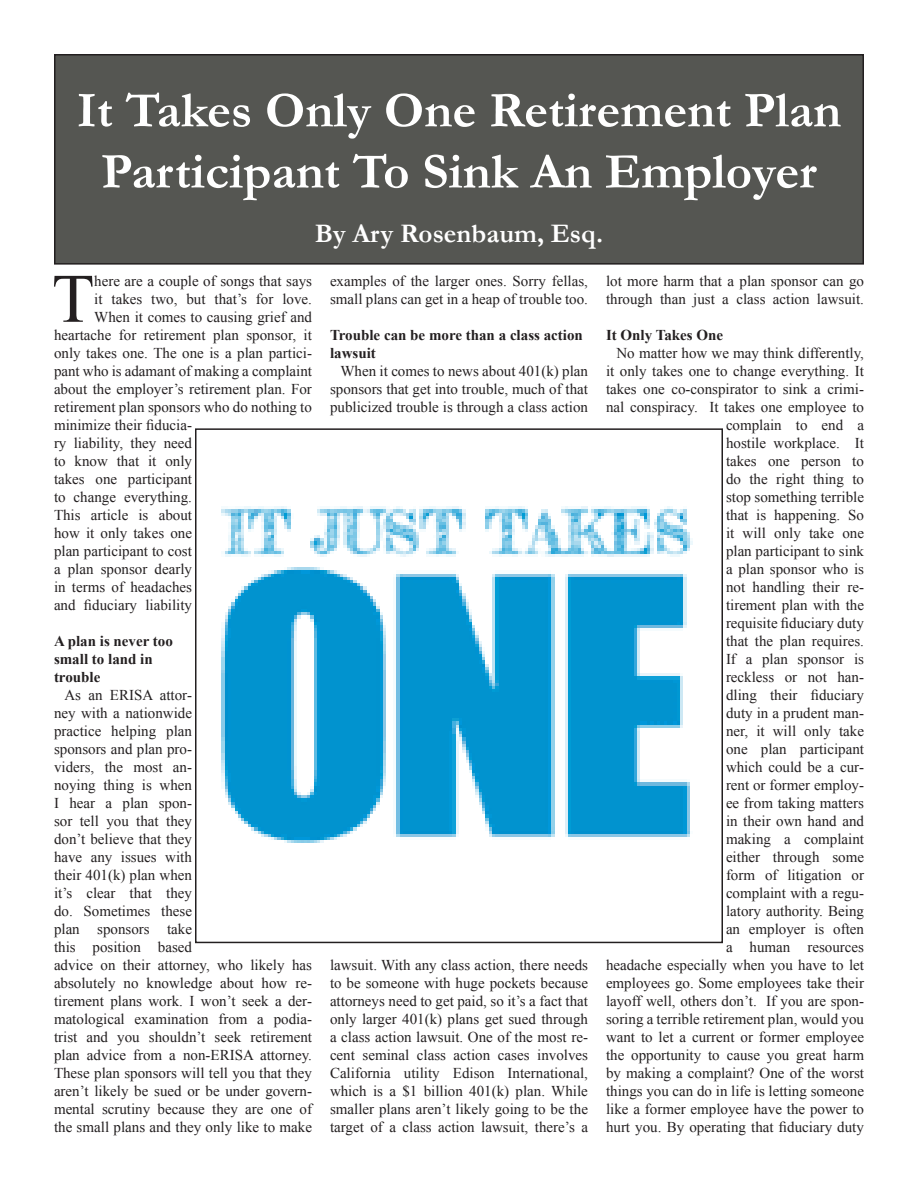
<style>
.page{position:relative;width:918px;height:1188px;background:#fff}
.page>*{position:absolute;margin:0;border:0;box-sizing:border-box;transform-origin:0 0}
.t1{font:69.3px "Times New Roman";color:#231f20}
.t2{font:700 51px/61.2px "Garamond";color:#fff;text-align:center}
.t3{font:700 27px "Garamond";color:#fff}
.t4{font:15px/18px "Times New Roman";color:#231f20}
.t5{font:700 15px/18px "Times New Roman";color:#231f20}
</style>
<div class="page">
<div style="left:55px;top:55px;width:808px;height:209px;background:#555652"></div>
<div style="left:54px;top:54px;width:810px;height:211px;border:2px solid #231f20"></div>
<img style="left:221px;top:506px;width:472px;height:337px">
<div style="left:195px;top:428px;width:528px;height:515px;border:2px solid #231f20"></div>
<p class="t2" style="left:77px;top:79px;width:766px">It Takes Only One Retirement Plan<br>Participant To Sink An Employer</p>
<p class="t3" style="left:315px;top:217px;width:290px">By Ary Rosenbaum, Esq.</p>
<p class="t1" style="left:52px;top:252px;width:44px">T</p>
<p class="t4" style="left:94px;top:272px;width:219px">here are a couple of songs that says</p>
<p class="t4" style="left:330px;top:272px;width:260px">examples of the larger ones. Sorry fellas, small plans can get in a heap of trouble too.</p>
<p class="t5" style="left:330px;top:325px;width:254px">Trouble can be more than a class action lawsuit</p>
<p class="t4" style="left:330px;top:362px;width:260px;text-align:justify;text-indent:10px">When it comes to news about 401(k) plan sponsors that get into trouble, much of that publicized trouble is through a class action</p>
<p class="t4" style="left:606px;top:272px;width:260px">lot more harm that a plan sponsor can go through than just a class action lawsuit.</p>
<p class="t5" style="left:606px;top:325px;width:119px">It Only Takes One</p>
<p class="t4" style="left:606px;top:344px;width:260px;text-align:right">No matter how we may think differently, it only takes one to change everything. It takes one co-conspirator to sink a crimi&shy;nal conspiracy. It takes one employee to complain to end a<br>hostile workplace. It<br>takes one person to<br>do the right thing to<br>stop something terrible<br>that is happening. So<br>it will only take one<br>plan participant to sink<br>a plan sponsor who is<br>not handling their re-<br>tirement plan with the<br>requisite fiduciary duty<br>that the plan requires.<br>If a plan sponsor is<br>reckless or not han-<br>dling their fiduciary<br>duty in a prudent man-<br>ner, it will only take<br>one plan participant<br>which could be a cur-<br>rent or former employ-<br>ee from taking matters<br>in their own hand and<br>making a complaint<br>either through some<br>form of litigation or<br>complaint with a regu-<br>latory authority. Being<br>an employer is often<br>a human resources<br>headache especially when you have to let employees go. Some employees take their layoff well, others don’t. If you are spon&shy;soring a terrible retirement plan, would you want to let a current or former employee the opportunity to cause you great harm by making a complaint? One of the worst things you can do in life is letting someone like a former employee have the power to hurt you. By operating that fiduciary duty</p>
<p class="t4" style="left:94px;top:290px;width:219px">it takes two, but that’s for love.</p>
<p class="t4" style="left:94px;top:308px;width:219px">When it comes to causing grief and</p>
<p class="t4" style="left:54px;top:326px;width:260px">heartache for retirement plan sponsor, it</p>
<p class="t4" style="left:54px;top:344px;width:259px">only takes one. The one is a plan partici-</p>
<p class="t4" style="left:54px;top:362px;width:260px">pant who is adamant of making a complaint</p>
<p class="t4" style="left:54px;top:380px;width:259px">about the employer’s retirement plan. For</p>
<p class="t4" style="left:54px;top:398px;width:259px">retirement plan sponsors who do nothing to</p>
<p class="t4" style="left:54px;top:416px;width:139px">minimize their fiducia-</p>
<p class="t4" style="left:54px;top:434px;width:140px">ry liability, they need</p>
<p class="t4" style="left:54px;top:452px;width:140px">to know that it only</p>
<p class="t4" style="left:54px;top:470px;width:140px">takes one participant</p>
<p class="t4" style="left:54px;top:488px;width:140px">to change everything.</p>
<p class="t4" style="left:54px;top:506px;width:140px">This article is about</p>
<p class="t4" style="left:54px;top:524px;width:140px">how it only takes one</p>
<p class="t4" style="left:54px;top:542px;width:140px">plan participant to cost</p>
<p class="t4" style="left:54px;top:560px;width:140px">a plan sponsor dearly</p>
<p class="t4" style="left:54px;top:578px;width:140px">in terms of headaches</p>
<p class="t4" style="left:54px;top:596px;width:140px">and fiduciary liability</p>
<p class="t5" style="left:54px;top:631px;width:120px">A plan is never too small to land in trouble</p>
<p class="t4" style="left:54px;top:686px;width:260px;text-indent:10px">As an ERISA attor-<br>ney with a nationwide<br>practice helping plan<br>sponsors and plan pro-<br>viders, the most an-<br>noying thing is when<br>I hear a plan spon-<br>sor tell you that they<br>don’t believe that they<br>have any issues with<br>their 401(k) plan when<br>it’s clear that they<br>do. Sometimes these<br>plan sponsors take<br>this position based<br>advice on their attorney, who likely has absolutely no knowledge about how re&shy;tirement plans work. I won’t seek a der&shy;matological examination from a podia&shy;trist and you shouldn’t seek retirement plan advice from a non-ERISA attorney.<br>These plan sponsors will tell you that they aren’t likely be sued or be under govern&shy;mental scrutiny because they are one of the small plans and they only like to make</p>
<p class="t4" style="left:330px;top:956px;width:260px;text-align:justify">lawsuit. With any class action, there needs to be someone with huge pockets because attorneys need to get paid, so it’s a fact that only larger 401(k) plans get sued through a class action lawsuit. One of the most re&shy;cent seminal class action cases involves California utility Edison International, which is a $1 billion 401(k) plan. While smaller plans aren’t likely going to be the target of a class action lawsuit, there’s a</p>
</div>
